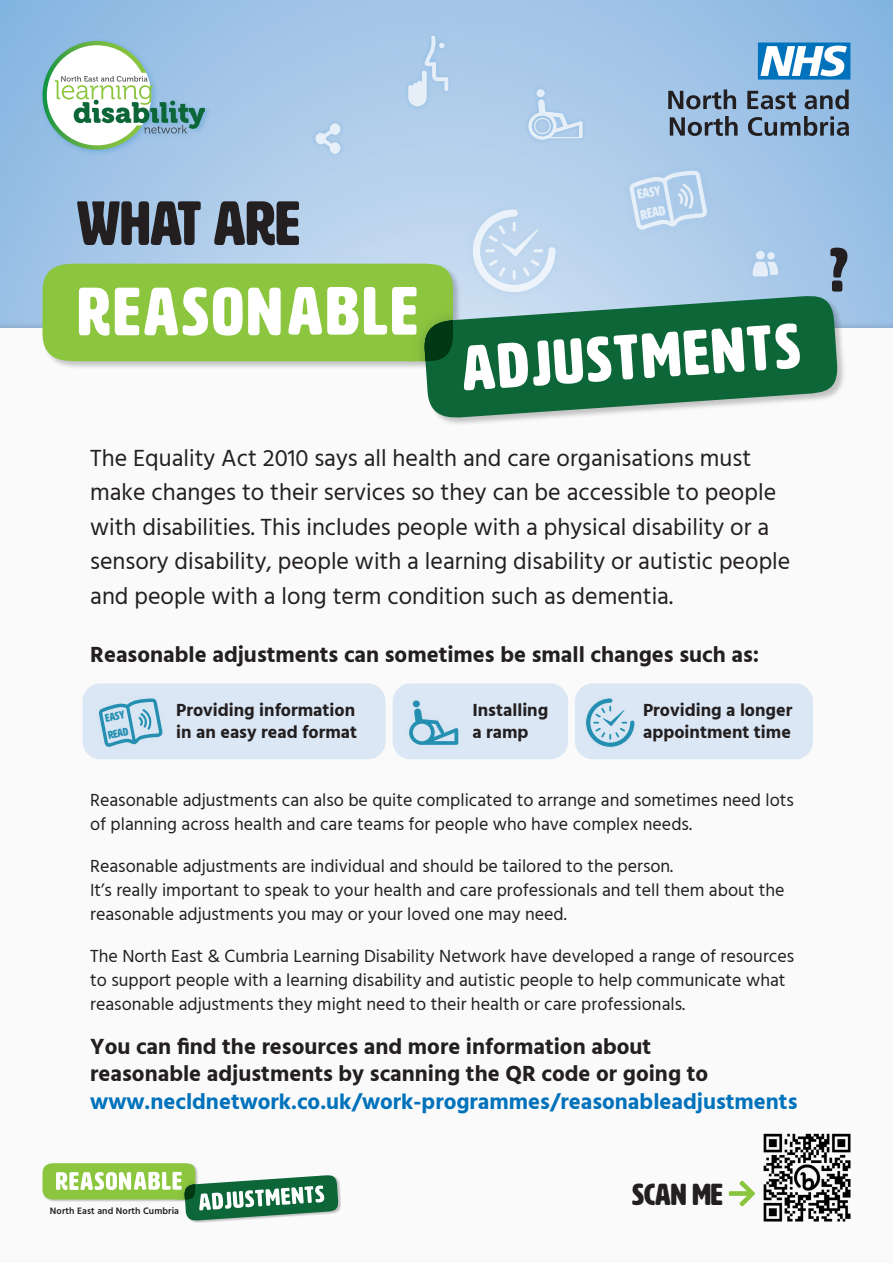
<style>
.page{position:relative;width:893px;height:1263px;background:#fff}
.page>*{position:absolute;margin:0;border:0;box-sizing:border-box;transform-origin:0 0}
.t1{font:61.5px "HWT Artz";color:#231f20}
.t2{font:30px "HWT Artz";color:#231f20}
.t3{font:24px/34.5px "Hind";color:#231f20}
.t4{font:700 22.5px "Hind";color:#231f20}
.t5{font:700 22.5px "Hind";color:#0072bc}
.t6{font:18px/24px "Hind";color:#231f20}
.t7{font:700 18px/21.6px "Hind";color:#231f20}
.t8{font:13.35px/20.7px "HWT Artz";color:#fff}
.t9{font:10.95px/17.1px "HWT Artz";color:#258fb2}
.t10{font:600 9.45px "Hind";letter-spacing:.01em;color:#231f20}
.s1{color:#fff}
</style>
<div class="page">
<svg style="left:0;top:0;width:893px;height:320px;background:#a5c6e8"></svg>
<div style="left:0;top:328px;width:893px;height:935px;background:#fafafa"></div>
<div style="left:42px;top:263px;width:804px;height:163px;background:#231f20;opacity:.25"></div>
<svg style="left:423px;top:294px;width:416px;height:125px;background:#5d977f"></svg>
<svg style="left:464px;top:323px;width:336px;height:67px"></svg>
<svg style="left:43px;top:264px;width:410px;height:97px"></svg>
<div style="left:43px;top:1163px;width:298px;height:60px;background:#231f20;opacity:.25"></div>
<svg style="left:43px;top:1163px;width:296px;height:58px"></svg>
<svg style="left:758px;top:43px;width:92px;height:37px"></svg>
<svg style="left:670px;top:116px;width:179px;height:20px;background:#70869d"></svg>
<svg style="left:668px;top:89px;width:181px;height:20px;background:#6f869e"></svg>
<div style="left:82px;top:683px;width:304px;height:76px;background:#dbe7f4;border-radius:18px"></div>
<div style="left:393px;top:683px;width:175px;height:76px;background:#dbe7f4;border-radius:18px"></div>
<div style="left:575px;top:683px;width:238px;height:76px;background:#dbe7f4;border-radius:18px"></div>
<svg style="left:586px;top:698px;width:48px;height:49px"></svg>
<div style="left:89px;top:689px;width:83px;height:68px;background:#dbe7f4"></div>
<svg style="left:99px;top:698px;width:64px;height:49px"></svg>
<svg style="left:409px;top:709px;width:49px;height:36px"></svg>
<div style="left:413px;top:700px;width:7px;height:7px;background:#258fb2;border-radius:3px"></div>
<div style="left:40px;top:38px;width:172px;height:119px;background:#0072bc;opacity:.25"></div>
<svg style="left:35px;top:41px;width:170px;height:116px"></svg>
<div style="left:747px;top:245px;width:37px;height:38px;background:#a8c8e8"></div>
<svg style="left:767px;top:252px;width:8px;height:8px"></svg>
<svg style="left:753px;top:262px;width:25px;height:14px"></svg>
<svg style="left:756px;top:251px;width:9px;height:9px"></svg>
<div style="left:464px;top:201px;width:100px;height:99px;background:#c0d7ee"></div>
<svg style="left:473px;top:209px;width:82px;height:83px"></svg>
<div style="left:620px;top:161px;width:97px;height:78px;background:#aeccea"></div>
<svg style="left:629px;top:171px;width:78px;height:59px"></svg>
<div style="left:403px;top:31px;width:50px;height:80px;background:#aac9e9"></div>
<svg style="left:408px;top:36px;width:40px;height:70px"></svg>
<div style="left:310px;top:118px;width:36px;height:41px;background:#aeccea"></div>
<svg style="left:315px;top:123px;width:25px;height:31px"></svg>
<div style="left:524px;top:85px;width:63px;height:59px;background:#abcaea"></div>
<svg style="left:536px;top:89px;width:9px;height:8px"></svg>
<svg style="left:528px;top:99px;width:55px;height:41px"></svg>
<img style="left:763px;top:1133px;width:88px;height:89px">
<p class="t1" style="left:77px;top:191px;width:225px">WHAT Are</p>
<p class="t8" style="left:635px;top:185px;width:26px;rotate:-11deg">easy read</p>
<p class="t1" style="left:829px;top:238px;width:20px">?</p>
<p class="t3" style="left:90px;top:441px;width:702px">The Equality Act 2010 says all health and care organisations must make changes to their services so they can be accessible to people with disabilities. This includes people with a physical disability or a sensory disability, people with a learning disability or autistic people and people with a long term condition such as dementia.</p>
<p class="t4" style="left:90px;top:641px;width:671px">Reasonable adjustments can sometimes be small changes such as:</p>
<p class="t9" style="left:103px;top:710px;width:22px;rotate:-11deg">easy read</p>
<p class="t7" style="left:176px;top:699px;width:182px">Providing information in an easy read format</p>
<p class="t7" style="left:472px;top:699px;width:77px">Installing a ramp</p>
<p class="t7" style="left:643px;top:699px;width:151px">Providing a longer appointment time</p>
<p class="t6" style="left:90px;top:789px;width:705px">Reasonable adjustments can also be quite complicated to arrange and sometimes need lots of planning across health and care teams for people who have complex needs.</p>
<p class="t6" style="left:90px;top:855px;width:585px">Reasonable adjustments are individual and should be tailored to the person.</p>
<p class="t6" style="left:90px;top:879px;width:696px">It’s really important to speak to your health and care professionals and tell them about the reasonable adjustments you may or your loved one may need.</p>
<p class="t6" style="left:90px;top:945px;width:705px">The North East &amp; Cumbria Learning Disability Network have developed a range of resources to support people with a learning disability and autistic people to help communicate what reasonable adjustments they might need to their health or care professionals.</p>
<p class="t4" style="left:90px;top:1033px;width:562px">You can find the resources and more information about</p>
<p class="t4" style="left:90px;top:1060px;width:620px">reasonable adjustments by scanning the QR code or going to</p>
<p class="t5" style="left:90px;top:1088px;width:709px">www.necldnetwork.co.uk/work-programmes/reasonableadjustments</p>
<p class="t10" style="left:50px;top:1204px;width:131px">North East and North Cumbria</p>
<p class="t2" style="left:632px;top:1178px;width:125px">SCAN ME <span class="s1">□▼</span></p>
</div>
